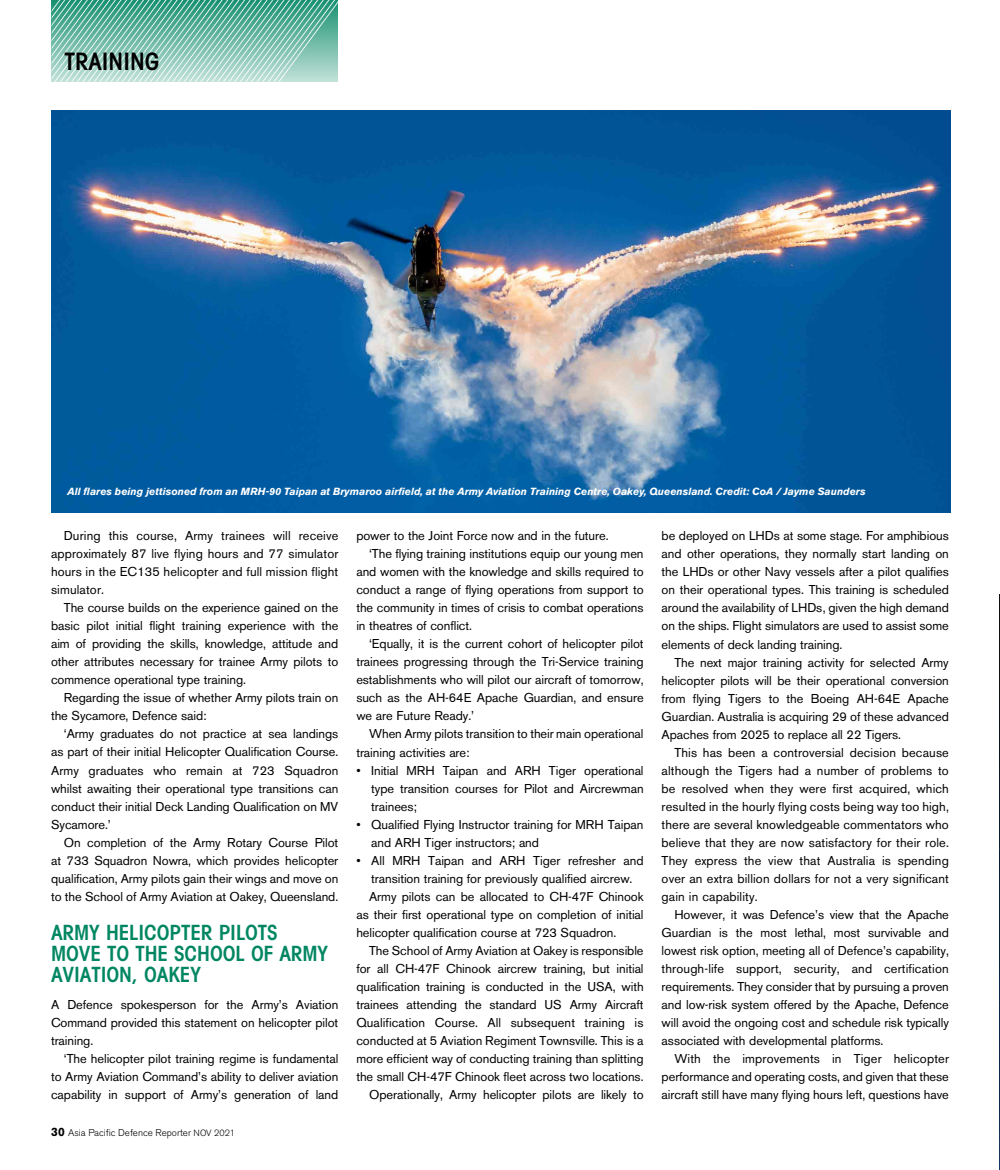
<style>
.page{position:relative;width:1000px;height:1170px;background:#fff}
.page>*{position:absolute;margin:0;border:0;box-sizing:border-box;transform-origin:0 0}
.t1{font:600 condensed 24px "Avant Garde";color:#000}
.t2{font:600 condensed 21px/21px "Avant Garde";letter-spacing:-.005em;color:#008662}
.t3{font:12.75px/18px "Akzidenz Grotesk BE";letter-spacing:-.005em;color:#000;text-align:justify}
.t4{font:italic 700 10.35px "Akzidenz Grotesk BE";color:#fff}
.t5{font:300 9.75px "Akzidenz Grotesk BE";color:#000}
.s1{font-weight:700;font-size:12px}
.s2{font-size:9px}
</style>
<div class="page">
<img style="left:51px;top:110px;width:899px;height:402px">
<svg style="left:52px;top:0;width:286px;height:82px;background:#85c5b3"></svg>
<img style="left:999px;top:597px;width:1px;height:572px">
<h1 class="t1" style="left:65px;top:46px;width:96px">TRAINING</h1>
<p class="t4" style="left:68px;top:485px;width:799px">All flares being jettisoned from an MRH-90 Taipan at Brymaroo airfield, at the Army Aviation Training Centre, Oakey, Queensland. Credit: CoA / Jayme Saunders</p>
<p class="t3" style="left:51px;top:527px;width:289px;text-indent:13px">During this course, Army trainees will receive approximately 87 live flying hours and 77 simulator hours in the EC135 helicopter and full mission flight simulator.</p>
<p class="t3" style="left:51px;top:599px;width:289px;text-indent:13px">The course builds on the experience gained on the basic pilot initial flight training experience with the aim of providing the skills, knowledge, attitude and other attributes necessary for trainee Army pilots to commence operational type training.</p>
<p class="t3" style="left:51px;top:689px;width:289px;text-indent:13px">Regarding the issue of whether Army pilots train on the Sycamore, Defence said:</p>
<p class="t3" style="left:51px;top:725px;width:289px;text-indent:13px">‘Army graduates do not practice at sea landings as part of their initial Helicopter Qualification Course.<br>Army graduates who remain at 723 Squadron whilst awaiting their operational type transitions can conduct their initial Deck Landing Qualification on MV Sycamore.’</p>
<p class="t3" style="left:51px;top:833px;width:289px;text-indent:13px">On completion of the Army Rotary Course Pilot at 733 Squadron Nowra, which provides helicopter qualification, Army pilots gain their wings and move on to the School of Army Aviation at Oakey, Queensland.</p>
<h2 class="t2" style="left:51px;top:921px;width:278px">ARMY HELICOPTER PILOTS<br>MOVE TO THE SCHOOL OF ARMY<br>AVIATION, OAKEY</h2>
<p class="t3" style="left:51px;top:995px;width:289px">A Defence spokesperson for the Army’s Aviation Command provided this statement on helicopter pilot training.</p>
<p class="t3" style="left:51px;top:1049px;width:289px;text-indent:13px">‘The helicopter pilot training regime is fundamental to Army Aviation Command’s ability to deliver aviation capability in support of Army’s generation of land</p>
<p class="t5" style="left:51px;top:1126px;width:185px"><span class="s1">30</span> Asia Pacific Defence Reporter <span class="s2">NOV 2021</span></p>
<p class="t3" style="left:356px;top:527px;width:254px">power to the Joint Force now and in the future.</p>
<p class="t3" style="left:369px;top:545px;width:276px">‘The flying training institutions equip our young men</p>
<p class="t3" style="left:356px;top:563px;width:289px">and women with the knowledge and skills required to</p>
<p class="t3" style="left:356px;top:581px;width:289px">conduct a range of flying operations from support to</p>
<p class="t3" style="left:356px;top:599px;width:289px">the community in times of crisis to combat operations</p>
<p class="t3" style="left:356px;top:617px;width:117px">in theatres of conflict.</p>
<p class="t3" style="left:369px;top:635px;width:276px">‘Equally, it is the current cohort of helicopter pilot</p>
<p class="t3" style="left:356px;top:653px;width:289px">trainees progressing through the Tri-Service training</p>
<p class="t3" style="left:356px;top:671px;width:289px">establishments who will pilot our aircraft of tomorrow,</p>
<p class="t3" style="left:356px;top:689px;width:289px">such as the AH-64E Apache Guardian, and ensure</p>
<p class="t3" style="left:356px;top:707px;width:119px">we are Future Ready.’</p>
<p class="t3" style="left:369px;top:725px;width:276px">When Army pilots transition to their main operational</p>
<p class="t3" style="left:356px;top:743px;width:115px">training activities are:</p>
<p class="t3" style="left:371px;top:761px;width:274px;text-indent:-15px">• Initial MRH Taipan and ARH Tiger operational type transition courses for Pilot and Aircrewman trainees;</p>
<p class="t3" style="left:371px;top:815px;width:274px;text-indent:-15px">• Qualified Flying Instructor training for MRH Taipan and ARH Tiger instructors; and</p>
<p class="t3" style="left:356px;top:851px;width:289px">• All MRH Taipan and ARH Tiger refresher and</p>
<p class="t3" style="left:371px;top:869px;width:263px">transition training for previously qualified aircrew.</p>
<p class="t3" style="left:369px;top:887px;width:276px">Army pilots can be allocated to CH-47F Chinook</p>
<p class="t3" style="left:356px;top:905px;width:289px">as their first operational type on completion of initial</p>
<p class="t3" style="left:356px;top:923px;width:261px">helicopter qualification course at 723 Squadron.</p>
<p class="t3" style="left:369px;top:941px;width:276px">The School of Army Aviation at Oakey is responsible</p>
<p class="t3" style="left:356px;top:959px;width:289px">for all CH-47F Chinook aircrew training, but initial</p>
<p class="t3" style="left:356px;top:977px;width:289px">qualification training is conducted in the USA, with</p>
<p class="t3" style="left:356px;top:995px;width:289px">trainees attending the standard US Army Aircraft</p>
<p class="t3" style="left:356px;top:1013px;width:288px">Qualification Course. All subsequent training is</p>
<p class="t3" style="left:356px;top:1031px;width:289px">conducted at 5 Aviation Regiment Townsville. This is a</p>
<p class="t3" style="left:356px;top:1049px;width:289px">more efficient way of conducting training than splitting</p>
<p class="t3" style="left:356px;top:1067px;width:289px">the small CH-47F Chinook fleet across two locations.</p>
<p class="t3" style="left:369px;top:1085px;width:276px">Operationally, Army helicopter pilots are likely to</p>
<p class="t3" style="left:661px;top:527px;width:289px">be deployed on LHDs at some stage. For amphibious and other operations, they normally start landing on the LHDs or other Navy vessels after a pilot qualifies on their operational types. This training is scheduled around the availability of LHDs, given the high demand on the ships. Flight simulators are used to assist some elements of deck landing training.</p>
<p class="t3" style="left:661px;top:653px;width:289px;text-indent:13px">The next major training activity for selected Army helicopter pilots will be their operational conversion from flying Tigers to the Boeing AH-64E Apache Guardian. Australia is acquiring 29 of these advanced Apaches from 2025 to replace all 22 Tigers.</p>
<p class="t3" style="left:661px;top:743px;width:289px;text-indent:13px">This has been a controversial decision because although the Tigers had a number of problems to be resolved when they were first acquired, which resulted in the hourly flying costs being way too high, there are several knowledgeable commentators who believe that they are now satisfactory for their role.<br>They express the view that Australia is spending over an extra billion dollars for not a very significant gain in capability.</p>
<p class="t3" style="left:661px;top:905px;width:289px;text-indent:13px">However, it was Defence’s view that the Apache Guardian is the most lethal, most survivable and lowest risk option, meeting all of Defence’s capability, through-life support, security, and certification requirements. They consider that by pursuing a proven and low-risk system offered by the Apache, Defence will avoid the ongoing cost and schedule risk typically associated with developmental platforms.</p>
<p class="t3" style="left:661px;top:1049px;width:289px;text-indent:13px">With the improvements in Tiger helicopter performance and operating costs, and given that these aircraft still have many flying hours left, questions have</p>
</div>
